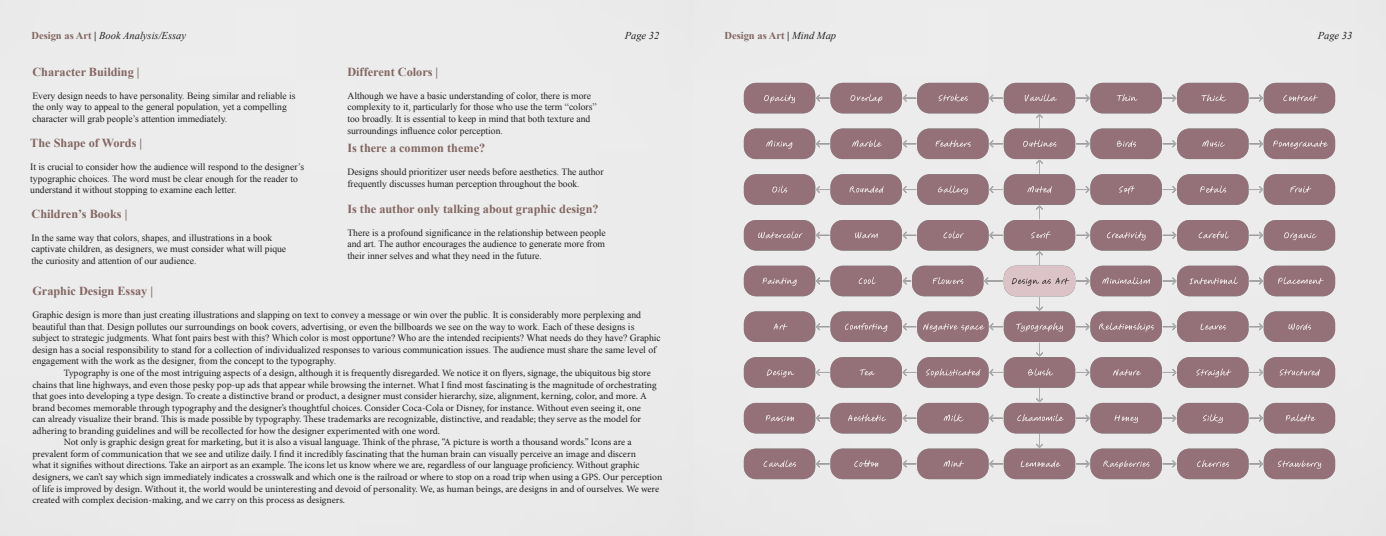
<style>
.page{position:relative;width:1386px;height:536px;background:#fff}
.page>*{position:absolute;margin:0;border:0;box-sizing:border-box;transform-origin:0 0}
.t1{font:700 12.25px "Times New Roman";color:#826661}
.t2{font:italic 10.5px "Times New Roman";color:#231f20}
.t3{font:700 10.5px "Times New Roman";color:#826661}
.t4{font:9.62px/11.5px "Times New Roman";color:#231f20}
.t5{font:9.62px/11.5px "Minion Pro";color:#231f20}
.s1{font-weight:700;font-style:normal;color:#826661}
.s2{font-weight:700;font-style:normal}
.s3{color:#231f20}
.s4{font-weight:400;font-style:italic;color:#231f20}
</style>
<div class="page">
<img style="left:724px;top:71px;width:630px;height:419px">
<p class="t2" style="left:32px;top:28px;width:156px"><span class="s1">Design as Art</span> <span class="s2">|</span> Book Analysis/Essay</p>
<p class="t2" style="left:625px;top:28px;width:36px">Page 32</p>
<p class="t1" style="left:32px;top:63px;width:109px">Character Building |</p>
<p class="t4" style="left:32px;top:90px;width:265px">Every design needs to have personality. Being similar and reliable is the only way to appeal to the general population, yet a compelling character will grab people’s attention immediately.</p>
<p class="t1" style="left:30px;top:134px;width:114px">The Shape of Words |</p>
<p class="t4" style="left:30px;top:161px;width:276px">It is crucial to consider how the audience will respond to the designer’s typographic choices. The word must be clear enough for the reader to understand it without stopping to examine each letter.</p>
<p class="t1" style="left:32px;top:205px;width:97px">Children’s Books |</p>
<p class="t4" style="left:32px;top:231px;width:256px">In the same way that colors, shapes, and illustrations in a book captivate children, as designers, we must consider what will pique</p>
<p class="t4" style="left:32px;top:254px;width:166px">the curiosity and attention of our audience.</p>
<p class="t1" style="left:347px;top:63px;width:92px">Different Colors |</p>
<p class="t4" style="left:347px;top:90px;width:251px">Although we have a basic understanding of color, there is more complexity to it, particularly for those who use the term “colors” too broadly. It is essential to keep in mind that both texture and surroundings influence color perception.</p>
<p class="t1" style="left:347px;top:140px;width:139px">Is there a common theme?</p>
<p class="t4" style="left:347px;top:166px;width:258px">Designs should prioritizer user needs before aesthetics. The author frequently discusses human perception throughout the book.</p>
<p class="t1" style="left:347px;top:200px;width:253px">Is the author only talking about graphic design?</p>
<p class="t4" style="left:347px;top:226px;width:260px;text-align:justify">There is a profound significance in the relationship between people and art. The author encourages the audience to generate more from their inner selves and what they need in the future.</p>
<p class="t1" style="left:32px;top:282px;width:122px">Graphic Design Essay |</p>
<p class="t4" style="left:32px;top:309px;width:630px">Graphic design is more than just creating illustrations and slapping on text to convey a message or win over the public. It is considerably more perplexing and beautiful than that. Design pollutes our surroundings on book covers, advertising, or even the billboards we see on the way to work. Each of these designs is subject to strategic judgments. What font pairs best with this? Which color is most opportune? Who are the intended recipients? What needs do they have? Graphic design has a social responsibility to stand for a collection of individualized responses to various communication issues. The audience must share the same level of engagement with the work as the designer, from the concept to the typography.</p>
<p class="t5" style="left:32px;top:367px;width:626px;text-indent:32px">Typography is one of the most intriguing aspects of a design, although it is frequently disregarded. We notice it on flyers, signage, the ubiquitous big store chains that line highways, and even those pesky pop-up ads that appear while browsing the internet. What I find most fascinating is the magnitude of orchestrating that goes into developing a type design. To create a distinctive brand or product, a designer must consider hierarchy, size, alignment, kerning, color, and more. A brand becomes memorable through typography and the designer’s thoughtful choices. Consider Coca-Cola or Disney, for instance. Without even seeing it, one</p>
<p class="t5" style="left:32px;top:413px;width:610px">can already visualize their brand. This is made possible by typography. These trademarks are recognizable, distinctive, and readable; they serve as the model for</p>
<p class="t5" style="left:32px;top:425px;width:409px">adhering to branding guidelines and will be recollected for how the designer experimented with one word.</p>
<p class="t5" style="left:32px;top:436px;width:605px;text-indent:32px">Not only is graphic design great for marketing, but it is also a visual language. Think of the phrase, “A picture is worth a thousand words.” Icons are a prevalent form of communication that we see and utilize daily. I find it incredibly fascinating that the human brain can visually perceive an image and discern</p>
<p class="t5" style="left:32px;top:459px;width:609px">what it signifies without directions. Take an airport as an example. The icons let us know where we are, regardless of our language proficiency. Without graphic</p>
<p class="t5" style="left:32px;top:471px;width:631px">designers, we can’t say which sign immediately indicates a crosswalk and which one is the railroad or where to stop on a road trip when using a GPS. Our perception of life is improved by design. Without it, the world would be uninteresting and devoid of personality. We, as human beings, are designs in and of ourselves. We were created with complex decision-making, and we carry on this process as designers.</p>
<p class="t3" style="left:724px;top:28px;width:113px">Design as Art <span class="s3">|</span> <span class="s4">Mind Map</span></p>
<p class="t2" style="left:1318px;top:28px;width:36px">Page 33</p>
</div>
